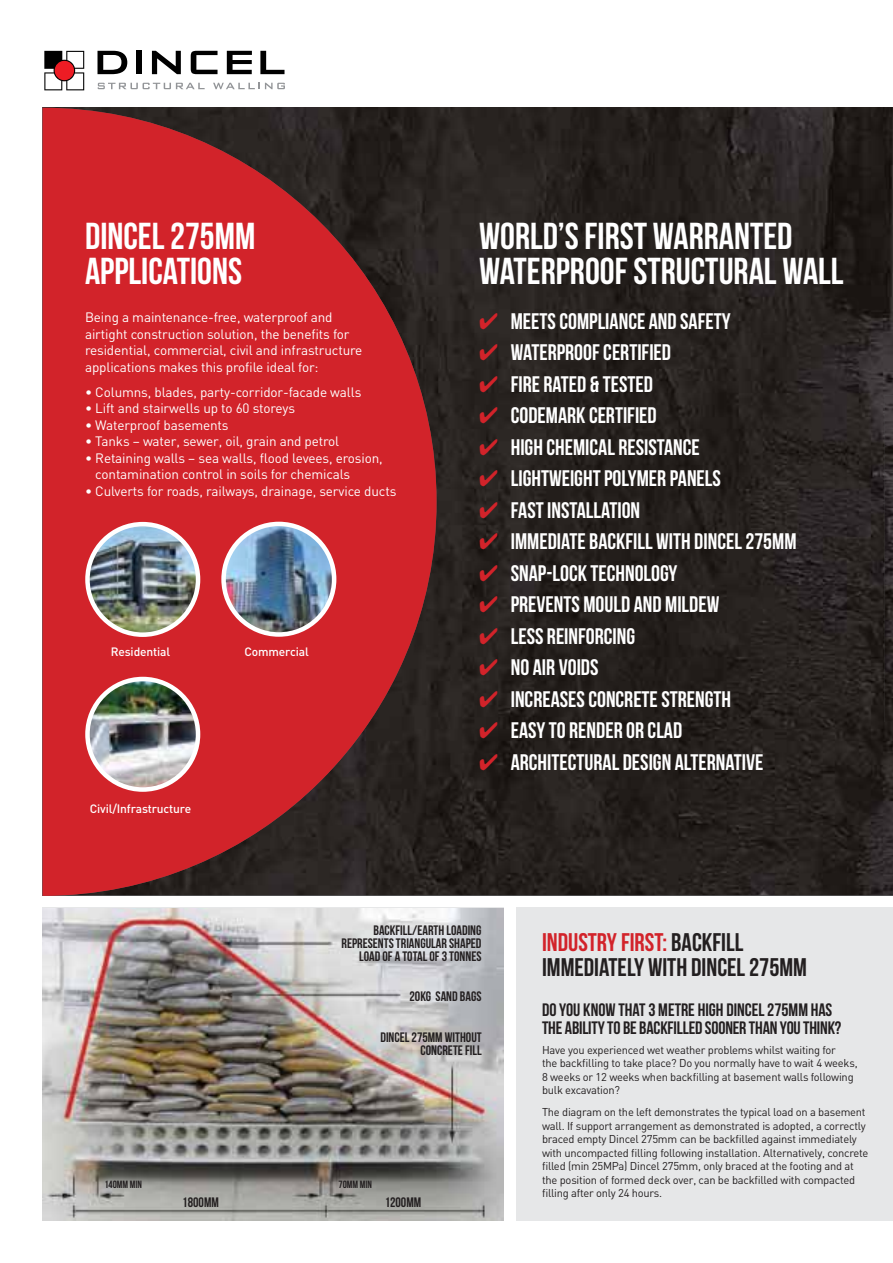
<style>
.page{position:relative;width:893px;height:1263px;background:#fff}
.page>*{position:absolute;margin:0;border:0;box-sizing:border-box;transform-origin:0 0}
.t1{font:37.5px/34.5px "Bebas Neue";color:#fff}
.t2{font:25.5px/25.5px "Bebas Neue";color:#231f20}
.t3{font:22.5px/31.5px "Bebas Neue";color:#fff}
.t4{font:18px/18px "Bebas Neue";letter-spacing:-.01em;color:#231f20}
.t5{font:13.65px/13.2px "Bebas Neue";color:#231f20;text-align:right}
.t6{font:13.5px/16.5px "DIN";letter-spacing:-.01em;color:#fff}
.t7{font:500 12px "DIN";letter-spacing:-.01em;color:#fff}
.t8{font:11.25px/13.5px "DIN";letter-spacing:-.02em;color:#231f20}
.t9{font:10.5px "Bebas Neue";color:#231f20}
.s1{color:#d2232a}
</style>
<div class="page">
<img style="left:43px;top:107px;width:850px;height:788px">
<div style="left:43px;top:907px;width:850px;height:314px;background:#e6e7e8"></div>
<svg style="left:98px;top:51px;width:29px;height:23px"></svg>
<div style="left:136px;top:51px;width:6px;height:23px;background:#000"></div>
<svg style="left:152px;top:51px;width:29px;height:23px"></svg>
<svg style="left:191px;top:51px;width:27px;height:23px"></svg>
<svg style="left:227px;top:51px;width:25px;height:23px"></svg>
<svg style="left:260px;top:51px;width:24px;height:23px"></svg>
<svg style="left:44px;top:51px;width:40px;height:39px"></svg>
<div style="left:55px;top:61px;width:19px;height:19px;background:#ed1c24;border-radius:50%"></div>
<svg style="left:98px;top:83px;width:107px;height:6px"></svg>
<svg style="left:213px;top:83px;width:72px;height:6px"></svg>
<svg style="left:43px;top:108px;width:394px;height:788px;background:#a92328"></svg>
<img style="left:885px;top:395px;width:8px;height:327px">
<img style="left:224px;top:524px;width:110px;height:110px;border-radius:50%">
<div style="left:221px;top:522px;width:115px;height:115px;border:4px solid #fff;border-radius:50%"></div>
<img style="left:98px;top:524px;width:88px;height:111px">
<img style="left:87px;top:524px;width:111px;height:111px;border-radius:50%">
<div style="left:85px;top:522px;width:115px;height:115px;border:5px solid #fff;border-radius:50%"></div>
<img style="left:87px;top:703px;width:111px;height:81px">
<img style="left:87px;top:679px;width:111px;height:110px;border-radius:50%">
<div style="left:85px;top:677px;width:115px;height:115px;border:4px solid #fff;border-radius:50%"></div>
<img style="left:43px;top:908px;width:462px;height:312px">
<div style="left:505px;top:907px;width:11px;height:314px;background:#fff"></div>
<svg style="left:480px;top:312px;width:31px;height:17px"></svg>
<svg style="left:480px;top:344px;width:31px;height:17px"></svg>
<svg style="left:480px;top:375px;width:31px;height:17px"></svg>
<svg style="left:480px;top:407px;width:31px;height:17px"></svg>
<svg style="left:480px;top:438px;width:31px;height:17px"></svg>
<svg style="left:480px;top:470px;width:31px;height:17px"></svg>
<svg style="left:480px;top:501px;width:31px;height:17px"></svg>
<svg style="left:480px;top:533px;width:31px;height:17px"></svg>
<svg style="left:480px;top:564px;width:31px;height:17px"></svg>
<svg style="left:480px;top:596px;width:31px;height:17px"></svg>
<svg style="left:480px;top:627px;width:31px;height:17px"></svg>
<svg style="left:480px;top:659px;width:31px;height:17px"></svg>
<svg style="left:480px;top:690px;width:31px;height:17px"></svg>
<svg style="left:480px;top:722px;width:31px;height:17px"></svg>
<svg style="left:480px;top:753px;width:31px;height:17px"></svg>
<h1 class="t1" style="left:85px;top:219px;width:172px">DINCEL 275MM<br>APPLICATIONS</h1>
<h1 class="t1" style="left:479px;top:219px;width:366px">WORLD’S FIRST WARRANTED<br>WATERPROOF STRUCTURAL WALL</h1>
<p class="t6" style="left:85px;top:311px;width:279px">Being a maintenance-free, waterproof and airtight construction solution, the benefits for residential, commercial, civil and infrastructure applications makes this profile ideal for:</p>
<p class="t6" style="left:85px;top:385px;width:278px">• Columns, blades, party-corridor-facade walls</p>
<p class="t6" style="left:85px;top:402px;width:211px">• Lift and stairwells up to 60 storeys</p>
<p class="t6" style="left:85px;top:418px;width:145px">• Waterproof basements</p>
<p class="t6" style="left:85px;top:435px;width:256px">• Tanks – water, sewer, oil, grain and petrol</p>
<p class="t6" style="left:95px;top:451px;width:289px;text-indent:-10px">• Retaining walls – sea walls, flood levees, erosion, contamination control in soils for chemicals</p>
<p class="t6" style="left:85px;top:484px;width:313px">• Culverts for roads, railways, drainage, service ducts</p>
<p class="t3" style="left:511px;top:305px;width:287px">MEETS COMPLIANCE AND SAFETY<br>WATERPROOF CERTIFIED<br>FIRE RATED &amp; TESTED<br>CODEMARK CERTIFIED<br>HIGH CHEMICAL RESISTANCE<br>LIGHTWEIGHT POLYMER PANELS<br>FAST INSTALLATION<br>IMMEDIATE BACKFILL WITH DINCEL 275MM<br>SNAP-LOCK TECHNOLOGY<br>PREVENTS MOULD AND MILDEW<br>LESS REINFORCING<br>NO AIR VOIDS<br>INCREASES CONCRETE STRENGTH<br>EASY TO RENDER OR CLAD<br>ARCHITECTURAL DESIGN ALTERNATIVE</p>
<p class="t7" style="left:244px;top:647px;width:66px">Commercial</p>
<p class="t7" style="left:111px;top:647px;width:61px">Residential</p>
<p class="t7" style="left:90px;top:804px;width:103px">Civil/Infrastructure</p>
<p class="t5" style="left:341px;top:923px;width:142px">BACKFILL/EARTH LOADING<br>REPRESENTS TRIANGULAR SHAPED<br>LOAD OF A TOTAL OF 3 TONNES</p>
<p class="t5" style="left:410px;top:990px;width:73px">20KG SAND BAGS</p>
<p class="t5" style="left:380px;top:1030px;width:103px">DINCEL 275MM WITHOUT<br>CONCRETE FILL</p>
<p class="t9" style="left:104px;top:1178px;width:39px">140MM MIN</p>
<p class="t9" style="left:339px;top:1178px;width:35px">70MM MIN</p>
<p class="t5" style="left:182px;top:1195px;width:38px">1800MM</p>
<p class="t5" style="left:385px;top:1195px;width:38px">1200MM</p>
<h2 class="t2" style="left:542px;top:929px;width:267px"><span class="s1">INDUSTRY FIRST:</span> BACKFILL<br>IMMEDIATELY WITH DINCEL 275MM</h2>
<h3 class="t4" style="left:542px;top:1000px;width:301px">DO YOU KNOW THAT 3 METRE HIGH DINCEL 275MM HAS<br>THE ABILITY TO BE BACKFILLED SOONER THAN YOU THINK?</h3>
<p class="t8" style="left:542px;top:1044px;width:317px">Have you experienced wet weather problems whilst waiting for<br>the backfilling to take place? Do you normally have to wait 4 weeks, 8 weeks or 12 weeks when backfilling at basement walls following bulk excavation?</p>
<p class="t8" style="left:542px;top:1106px;width:328px">The diagram on the left demonstrates the typical load on a basement wall. If support arrangement as demonstrated is adopted, a correctly braced empty Dincel 275mm can be backfilled against immediately with uncompacted filling following installation. Alternatively, concrete filled (min 25MPa) Dincel 275mm, only braced at the footing and at the position of formed deck over, can be backfilled with compacted filling after only 24 hours.</p>
</div>
